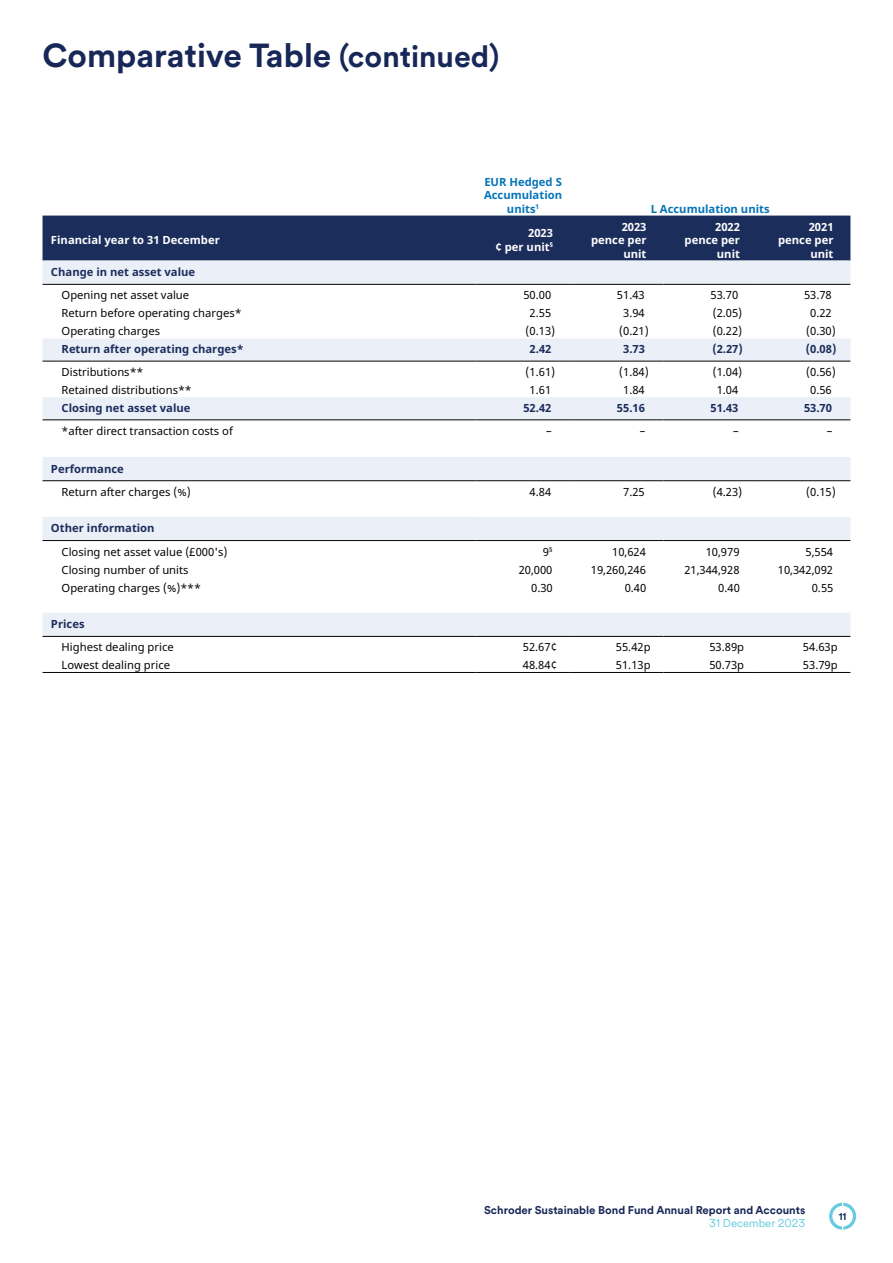
<style>
.page{position:relative;width:893px;height:1263px;background:#fff}
.page>*{position:absolute;margin:0;border:0;box-sizing:border-box;transform-origin:0 0}
.t1{font:700 33px "Schroders Circular";color:#172757}
.t2{font:11.25px "Noto Sans";color:#040503}
.t3{font:700 11.25px "Noto Sans";color:#1b2d5b}
.t4{font:700 11.25px/13.5px "Noto Sans";color:#fff;text-align:right}
.t5{font:700 11.25px "Schroders Circular";color:#172757}
.t6{font:700 11.25px/13.5px "Noto Sans";color:#0474b8;text-align:center}
.t7{font:11.25px "Schroders Circular";color:#65cbdf}
.t8{font:700 9.75px "Schroders Circular";color:#172757}
.s1{font-size:30px}
</style>
<div class="page">
<svg style="left:829px;top:1203px;width:27px;height:26px"></svg>
<div style="left:43px;top:216px;width:807px;height:45px;background:#1b2d5b"></div>
<svg style="left:43px;top:261px;width:807px;height:375px"></svg>
<svg style="left:476px;top:499px;width:374px;height:18px"></svg>
<hr style="left:43px;top:284px;width:433px;height:1px;background:#040503">
<hr style="left:476px;top:284px;width:94px;height:1px;background:#040503">
<hr style="left:570px;top:284px;width:93px;height:1px;background:#040503">
<hr style="left:663px;top:284px;width:94px;height:1px;background:#040503">
<hr style="left:757px;top:284px;width:93px;height:1px;background:#040503">
<hr style="left:43px;top:361px;width:433px;height:1px;background:#040503">
<hr style="left:476px;top:361px;width:94px;height:1px;background:#040503">
<hr style="left:570px;top:361px;width:93px;height:1px;background:#040503">
<hr style="left:663px;top:361px;width:94px;height:1px;background:#040503">
<hr style="left:757px;top:361px;width:93px;height:1px;background:#040503">
<hr style="left:43px;top:419px;width:433px;height:1px;background:#040503">
<hr style="left:476px;top:419px;width:94px;height:1px;background:#040503">
<hr style="left:570px;top:419px;width:93px;height:1px;background:#040503">
<hr style="left:663px;top:419px;width:94px;height:1px;background:#040503">
<hr style="left:757px;top:419px;width:93px;height:1px;background:#040503">
<hr style="left:43px;top:480px;width:433px;height:1px;background:#040503">
<hr style="left:476px;top:480px;width:94px;height:1px;background:#040503">
<hr style="left:570px;top:480px;width:93px;height:1px;background:#040503">
<hr style="left:663px;top:480px;width:94px;height:1px;background:#040503">
<hr style="left:757px;top:480px;width:93px;height:1px;background:#040503">
<hr style="left:43px;top:540px;width:433px;height:1px;background:#040503">
<hr style="left:476px;top:540px;width:94px;height:1px;background:#040503">
<hr style="left:570px;top:540px;width:93px;height:1px;background:#040503">
<hr style="left:663px;top:540px;width:94px;height:1px;background:#040503">
<hr style="left:757px;top:540px;width:93px;height:1px;background:#040503">
<hr style="left:43px;top:636px;width:433px;height:1px;background:#040503">
<hr style="left:476px;top:636px;width:94px;height:1px;background:#040503">
<hr style="left:570px;top:636px;width:93px;height:1px;background:#040503">
<hr style="left:663px;top:636px;width:94px;height:1px;background:#040503">
<hr style="left:757px;top:636px;width:93px;height:1px;background:#040503">
<hr style="left:43px;top:672px;width:433px;height:1px;background:#040503">
<hr style="left:476px;top:672px;width:94px;height:1px;background:#040503">
<hr style="left:570px;top:672px;width:93px;height:1px;background:#040503">
<hr style="left:663px;top:672px;width:94px;height:1px;background:#040503">
<hr style="left:757px;top:672px;width:93px;height:1px;background:#040503">
<h1 class="t1" style="left:43px;top:33px;width:458px">Comparative Table <span class="s1">(continued)</span></h1>
<p class="t6" style="left:484px;top:175px;width:80px">EUR Hedged S<br>Accumulation units<sup>1</sup></p>
<p class="t6" style="left:651px;top:202px;width:120px">L Accumulation units</p>
<p class="t4" style="left:51px;top:234px;width:170px">Financial year to 31 December</p>
<p class="t4" style="left:495px;top:227px;width:59px">2023<br>¢ per unit<sup>§</sup></p>
<p class="t4" style="left:591px;top:220px;width:57px">2023 pence per unit</p>
<p class="t4" style="left:685px;top:220px;width:57px">2022 pence per unit</p>
<p class="t4" style="left:778px;top:220px;width:57px">2021 pence per unit</p>
<p class="t3" style="left:51px;top:264px;width:146px">Change in net asset value</p>
<p class="t2" style="left:62px;top:288px;width:129px">Opening net asset value</p>
<p class="t2" style="left:523px;top:288px;width:29px">50.00</p>
<p class="t2" style="left:617px;top:288px;width:29px">51.43</p>
<p class="t2" style="left:710px;top:288px;width:29px">53.70</p>
<p class="t2" style="left:804px;top:288px;width:29px">53.78</p>
<p class="t2" style="left:62px;top:306px;width:182px">Return before operating charges*</p>
<p class="t2" style="left:530px;top:306px;width:23px">2.55</p>
<p class="t2" style="left:623px;top:306px;width:23px">3.94</p>
<p class="t2" style="left:713px;top:306px;width:31px">(2.05)</p>
<p class="t2" style="left:810px;top:306px;width:23px">0.22</p>
<p class="t2" style="left:62px;top:324px;width:100px">Operating charges</p>
<p class="t2" style="left:526px;top:324px;width:31px">(0.13)</p>
<p class="t2" style="left:619px;top:324px;width:31px">(0.21)</p>
<p class="t2" style="left:713px;top:324px;width:31px">(0.22)</p>
<p class="t2" style="left:806px;top:324px;width:31px">(0.30)</p>
<p class="t3" style="left:62px;top:341px;width:183px">Return after operating charges*</p>
<p class="t3" style="left:530px;top:341px;width:23px">2.42</p>
<p class="t3" style="left:623px;top:341px;width:23px">3.73</p>
<p class="t3" style="left:712px;top:341px;width:32px">(2.27)</p>
<p class="t3" style="left:806px;top:341px;width:32px">(0.08)</p>
<p class="t2" style="left:62px;top:364px;width:83px">Distributions**</p>
<p class="t2" style="left:526px;top:364px;width:31px">(1.61)</p>
<p class="t2" style="left:619px;top:364px;width:31px">(1.84)</p>
<p class="t2" style="left:713px;top:364px;width:31px">(1.04)</p>
<p class="t2" style="left:806px;top:364px;width:31px">(0.56)</p>
<p class="t2" style="left:62px;top:382px;width:132px">Retained distributions**</p>
<p class="t2" style="left:530px;top:382px;width:23px">1.61</p>
<p class="t2" style="left:623px;top:382px;width:23px">1.84</p>
<p class="t2" style="left:717px;top:382px;width:23px">1.04</p>
<p class="t2" style="left:810px;top:382px;width:23px">0.56</p>
<p class="t3" style="left:62px;top:400px;width:130px">Closing net asset value</p>
<p class="t3" style="left:523px;top:400px;width:30px">52.42</p>
<p class="t3" style="left:617px;top:400px;width:30px">55.16</p>
<p class="t3" style="left:710px;top:400px;width:30px">51.43</p>
<p class="t3" style="left:804px;top:400px;width:30px">53.70</p>
<p class="t2" style="left:62px;top:423px;width:173px">*after direct transaction costs of</p>
<p class="t2" style="left:546px;top:423px;width:7px">–</p>
<p class="t2" style="left:640px;top:423px;width:7px">–</p>
<p class="t2" style="left:733px;top:423px;width:7px">–</p>
<p class="t2" style="left:827px;top:423px;width:7px">–</p>
<p class="t3" style="left:51px;top:460px;width:74px">Performance</p>
<p class="t2" style="left:62px;top:484px;width:131px">Return after charges (%)</p>
<p class="t2" style="left:530px;top:484px;width:23px">4.84</p>
<p class="t2" style="left:623px;top:484px;width:23px">7.25</p>
<p class="t2" style="left:713px;top:484px;width:31px">(4.23)</p>
<p class="t2" style="left:806px;top:484px;width:31px">(0.15)</p>
<p class="t3" style="left:51px;top:520px;width:105px">Other information</p>
<p class="t2" style="left:62px;top:544px;width:167px">Closing net asset value (£000's)</p>
<p class="t2" style="left:543px;top:544px;width:11px">9<sup>§</sup></p>
<p class="t2" style="left:612px;top:544px;width:35px">10,624</p>
<p class="t2" style="left:706px;top:544px;width:35px">10,979</p>
<p class="t2" style="left:805px;top:544px;width:29px">5,554</p>
<p class="t2" style="left:62px;top:562px;width:129px">Closing number of units</p>
<p class="t2" style="left:519px;top:562px;width:35px">20,000</p>
<p class="t2" style="left:591px;top:562px;width:57px">19,260,246</p>
<p class="t2" style="left:684px;top:562px;width:57px">21,344,928</p>
<p class="t2" style="left:778px;top:562px;width:57px">10,342,092</p>
<p class="t2" style="left:62px;top:580px;width:141px">Operating charges (%)***</p>
<p class="t2" style="left:531px;top:580px;width:23px">0.30</p>
<p class="t2" style="left:625px;top:580px;width:23px">0.40</p>
<p class="t2" style="left:718px;top:580px;width:23px">0.40</p>
<p class="t2" style="left:812px;top:580px;width:23px">0.55</p>
<p class="t3" style="left:51px;top:616px;width:35px">Prices</p>
<p class="t2" style="left:62px;top:640px;width:114px">Highest dealing price</p>
<p class="t2" style="left:523px;top:640px;width:36px">52.67¢</p>
<p class="t2" style="left:616px;top:640px;width:36px">55.42p</p>
<p class="t2" style="left:709px;top:640px;width:36px">53.89p</p>
<p class="t2" style="left:803px;top:640px;width:36px">54.63p</p>
<p class="t2" style="left:62px;top:658px;width:110px">Lowest dealing price</p>
<p class="t2" style="left:523px;top:658px;width:36px">48.84¢</p>
<p class="t2" style="left:616px;top:658px;width:36px">51.13p</p>
<p class="t2" style="left:709px;top:658px;width:36px">50.73p</p>
<p class="t2" style="left:803px;top:658px;width:36px">53.79p</p>
<p class="t5" style="left:484px;top:1202px;width:323px">Schroder Sustainable Bond Fund Annual Report and Accounts</p>
<p class="t7" style="left:709px;top:1215px;width:98px">31 December 2023</p>
<p class="t8" style="left:839px;top:1209px;width:9px">11</p>
</div>
